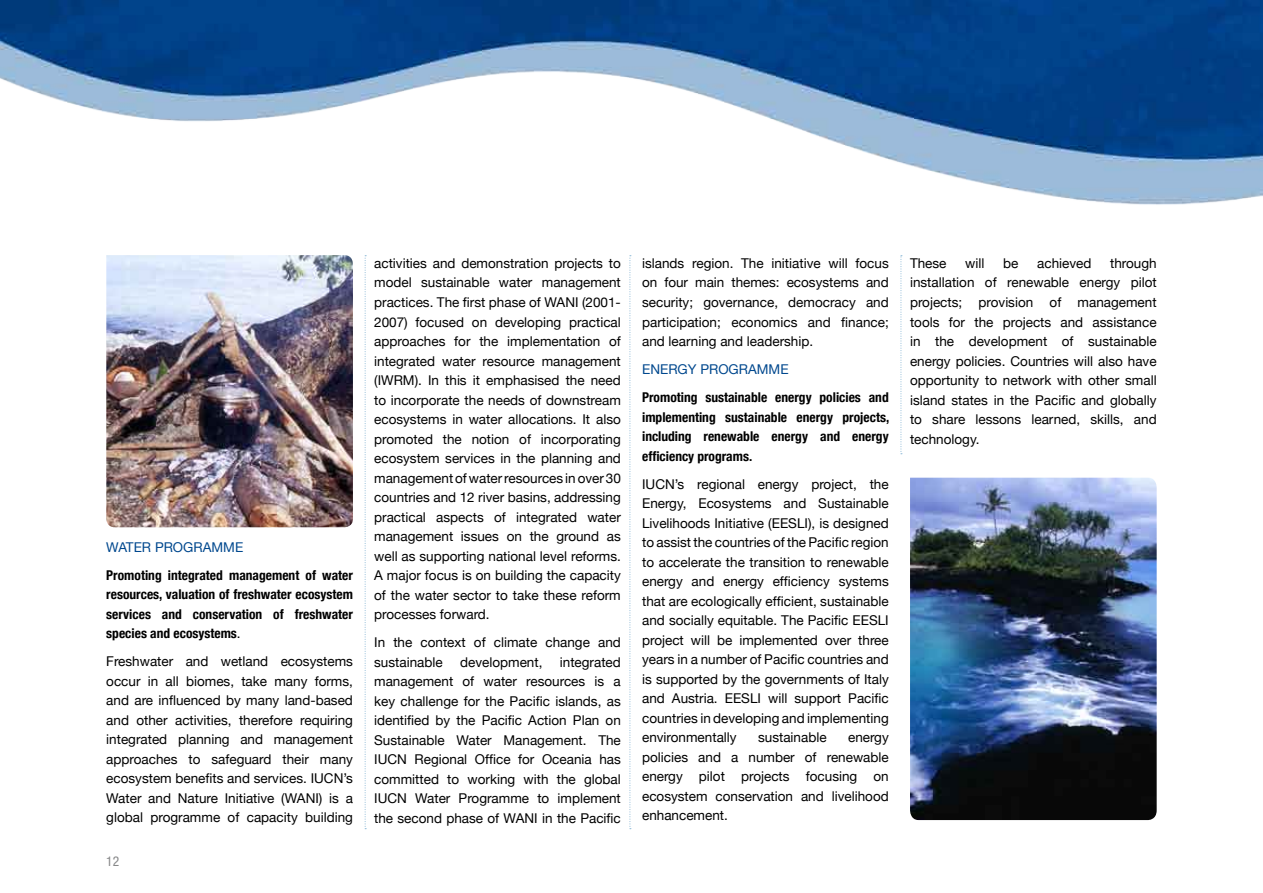
<style>
.page{position:relative;width:1263px;height:893px;background:#fff}
.page>*{position:absolute;margin:0;border:0;box-sizing:border-box;transform-origin:0 0}
.t1{font:13.5px/19.5px "Helvetica Neue";color:#000;text-align:justify}
.t2{font:700 condensed 13.5px/19.5px "Helvetica Neue";color:#000;text-align:justify}
.t3{font:13.5px "Helvetica Neue";color:#00488e}
.t4{font:condensed 13.5px "Helvetica Neue";color:#878889}
.s1{font-weight:400;font-stretch:normal}
</style>
<div class="page">
<img style="left:106px;top:265px;width:247px;height:262px">
<svg style="left:365px;top:265px;width:1px;height:564px"></svg>
<svg style="left:629px;top:265px;width:2px;height:564px"></svg>
<svg style="left:900px;top:266px;width:2px;height:188px"></svg>
<img style="left:910px;top:478px;width:247px;height:342px">
<img style="left:0;top:0;width:1263px;height:265px">
<p class="t3" style="left:106px;top:539px;width:138px">WATER PROGRAMME</p>
<p class="t2" style="left:106px;top:565px;width:248px">Promoting integrated management of water resources, valuation of freshwater ecosystem services and conservation of freshwater species and ecosystems<span class="s1">.</span></p>
<p class="t1" style="left:106px;top:652px;width:248px">Freshwater and wetland ecosystems occur in all biomes, take many forms, and are influenced by many land-based and other activities, therefore requiring integrated planning and management approaches to safeguard their many ecosystem benefits and services. IUCN’s Water and Nature Initiative (WANI) is a global programme of capacity building</p>
<p class="t4" style="left:106px;top:854px;width:14px">12</p>
<p class="t1" style="left:374px;top:253px;width:248px">activities and demonstration projects to model sustainable water management practices. The first phase of WANI (2001- 2007) focused on developing practical approaches for the implementation of integrated water resource management (IWRM). In this it emphasised the need to incorporate the needs of downstream ecosystems in water allocations. It also promoted the notion of incorporating ecosystem services in the planning and management of water resources in over 30 countries and 12 river basins, addressing practical aspects of integrated water management issues on the ground as well as supporting national level reforms.<br>A major focus is on building the capacity of the water sector to take these reform processes forward.</p>
<p class="t1" style="left:374px;top:632px;width:248px">In the context of climate change and sustainable</p>
<p class="t1" style="left:374px;top:652px;width:248px;text-indent:186px">integrated management of water resources is a key challenge for the Pacific islands, as identified by the Pacific Action Plan on Sustainable Water Management. The IUCN Regional Office for Oceania has committed to working with the global IUCN Water Programme to implement the second phase of WANI in the Pacific</p>
<p class="t1" style="left:460px;top:652px;width:84px">development,</p>
<p class="t1" style="left:642px;top:253px;width:248px">islands region. The initiative will focus on four main themes: ecosystems and security; governance, democracy and participation; economics and finance; and learning and leadership.</p>
<p class="t3" style="left:642px;top:361px;width:148px">ENERGY PROGRAMME</p>
<p class="t2" style="left:642px;top:387px;width:249px">Promoting sustainable energy policies and implementing sustainable energy projects, including renewable energy and energy efficiency programs.</p>
<p class="t1" style="left:642px;top:474px;width:248px">IUCN’s regional energy project, the Energy, Ecosystems and Sustainable Livelihoods Initiative (EESLI), is designed to assist the countries of the Pacific region to accelerate the transition to renewable energy and energy efficiency systems that are ecologically efficient, sustainable and socially equitable. The Pacific EESLI project will be implemented over three years in a number of Pacific countries and is supported by the governments of Italy and Austria. EESLI will support Pacific countries in developing and implementing environmentally</p>
<p class="t1" style="left:758px;top:727px;width:70px">sustainable</p>
<p class="t1" style="left:642px;top:727px;width:248px;text-indent:206px">energy policies and a number of renewable energy pilot projects focusing on ecosystem conservation and livelihood enhancement.</p>
<p class="t1" style="left:910px;top:253px;width:38px">These</p>
<p class="t1" style="left:965px;top:253px;width:21px">will</p>
<p class="t1" style="left:1003px;top:253px;width:17px">be</p>
<p class="t1" style="left:1037px;top:253px;width:56px">achieved</p>
<p class="t1" style="left:910px;top:253px;width:248px;text-indent:200px">through installation of renewable energy pilot projects; provision of management tools for the projects and assistance in the development of sustainable energy policies. Countries will also have opportunity to network with other small island states in the Pacific and globally to share lessons learned, skills, and technology.</p>
</div>
